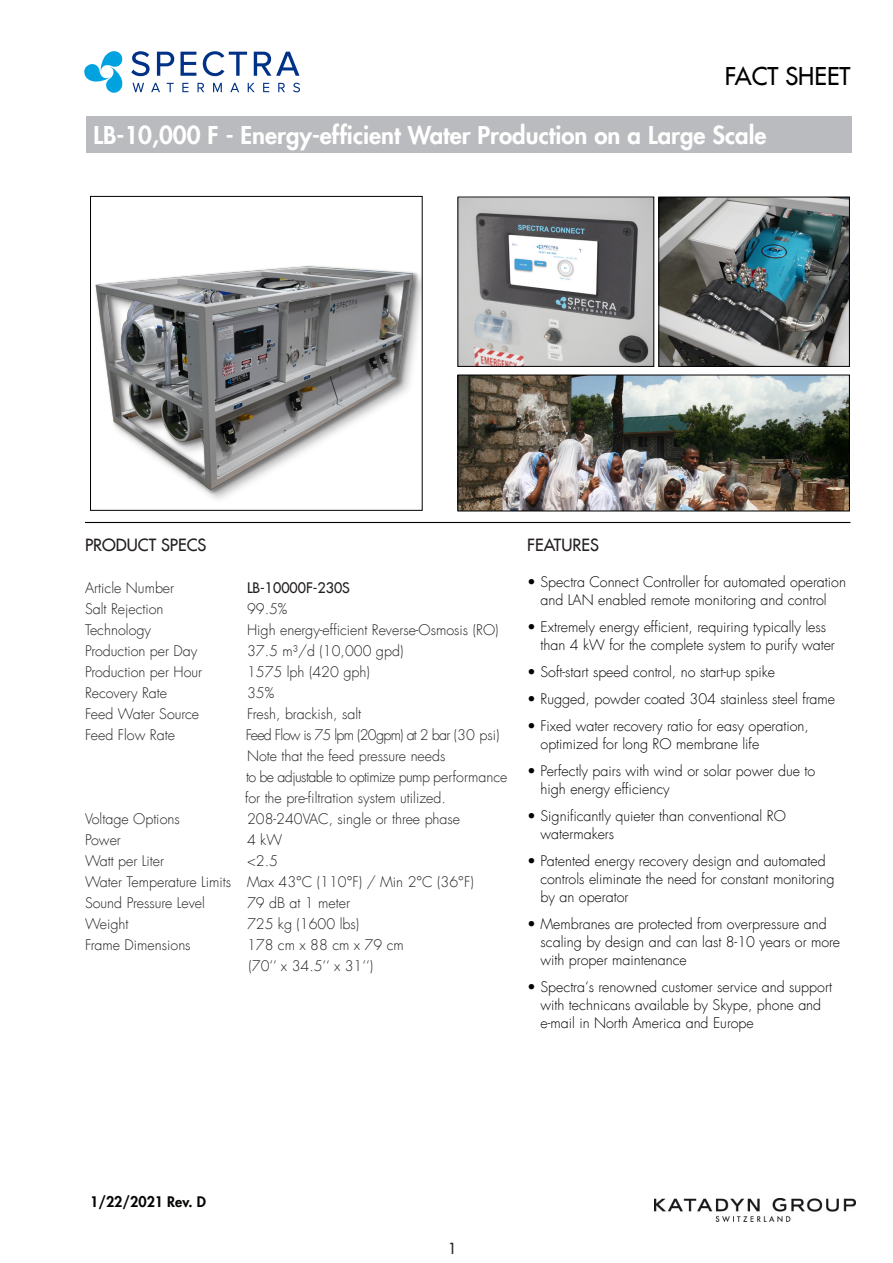
<style>
.page{position:relative;width:893px;height:1263px;background:#fff}
.page>*{position:absolute;margin:0;border:0;box-sizing:border-box;transform-origin:0 0}
.t1{font:800 24px "Futura";color:#fff}
.t2{font:24px "Futura";color:#000}
.t3{font:16.5px "Futura";color:#231f20}
.t4{font:15px "Futura";color:#231f20}
.t5{font:300 14.25px/18px "Futura Com";color:#040503}
.t6{font:300 14.25px "Futura Com";color:#231f20}
.t7{font:300 14.25px/21px "Futura Com";letter-spacing:-.04em;color:#231f20}
.t8{font:14.25px "Futura";color:#231f20}
.t9{font:800 14.25px "Futura";color:#040503}
</style>
<div class="page">
<img style="left:95px;top:265px;width:324px;height:228px">
<div style="left:90px;top:196px;width:333px;height:315px;border:1px solid #000"></div>
<hr style="left:85px;top:522px;width:765px;height:1px;background:#000">
<svg style="left:131px;top:51px;width:169px;height:41px"></svg>
<svg style="left:84px;top:51px;width:39px;height:42px"></svg>
<div style="left:86px;top:116px;width:765px;height:36px;background:#babbbe"></div>
<img style="left:660px;top:199px;width:188px;height:166px">
<div style="left:658px;top:197px;width:192px;height:170px;border:1px solid #000"></div>
<img style="left:459px;top:199px;width:193px;height:166px">
<div style="left:457px;top:197px;width:197px;height:170px;border:1px solid #000"></div>
<img style="left:459px;top:377px;width:389px;height:132px">
<div style="left:457px;top:375px;width:393px;height:136px;border:1px solid #000"></div>
<img style="left:655px;top:1198px;width:201px;height:24px">
<p class="t2" style="left:725px;top:60px;width:127px">FACT SHEET</p>
<p class="t1" style="left:94px;top:119px;width:674px">LB-10,000 F - Energy-efficient Water Production on a Large Scale</p>
<p class="t3" style="left:85px;top:534px;width:123px">PRODUCT SPECS</p>
<p class="t6" style="left:85px;top:578px;width:91px">Article Number</p>
<p class="t8" style="left:247px;top:578px;width:104px">LB-10000F-230S</p>
<p class="t6" style="left:85px;top:599px;width:80px">Salt Rejection</p>
<p class="t6" style="left:247px;top:599px;width:42px">99.5%</p>
<p class="t6" style="left:85px;top:620px;width:68px">Technology</p>
<p class="t6" style="left:247px;top:620px;width:253px">High energy-efficient Reverse-Osmosis (RO)</p>
<p class="t6" style="left:85px;top:641px;width:114px">Production per Day</p>
<p class="t6" style="left:247px;top:641px;width:158px">37.5 m³/d (10,000 gpd)</p>
<p class="t6" style="left:85px;top:662px;width:119px">Production per Hour</p>
<p class="t6" style="left:247px;top:662px;width:124px">1575 lph (420 gph)</p>
<p class="t6" style="left:85px;top:683px;width:84px">Recovery Rate</p>
<p class="t6" style="left:247px;top:683px;width:29px">35%</p>
<p class="t6" style="left:85px;top:704px;width:116px">Feed Water Source</p>
<p class="t6" style="left:247px;top:704px;width:116px">Fresh, brackish, salt</p>
<p class="t6" style="left:85px;top:725px;width:92px">Feed Flow Rate</p>
<p class="t7" style="left:246px;top:724px;width:263px">Feed Flow is 75 lpm (20gpm) at 2 bar (30 psi)<br>Note that the feed pressure needs<br>to be adjustable to optimize pump performance</p>
<p class="t6" style="left:245px;top:788px;width:202px">for the pre-filtration system utilized.</p>
<p class="t6" style="left:85px;top:809px;width:96px">Voltage Options</p>
<p class="t6" style="left:247px;top:809px;width:215px">208-240VAC, single or three phase</p>
<p class="t6" style="left:85px;top:830px;width:37px">Power</p>
<p class="t6" style="left:247px;top:830px;width:37px">4 kW</p>
<p class="t6" style="left:85px;top:851px;width:81px">Watt per Liter</p>
<p class="t6" style="left:247px;top:851px;width:32px">&lt;2.5</p>
<p class="t6" style="left:85px;top:872px;width:390px">Water Temperature Limits Max 43°C (110°F) / Min 2°C (36°F)</p>
<p class="t6" style="left:85px;top:893px;width:121px">Sound Pressure Level</p>
<p class="t6" style="left:247px;top:893px;width:104px">79 dB at 1 meter</p>
<p class="t6" style="left:85px;top:914px;width:45px">Weight</p>
<p class="t6" style="left:247px;top:914px;width:114px">725 kg (1600 lbs)</p>
<p class="t6" style="left:85px;top:935px;width:107px">Frame Dimensions</p>
<p class="t6" style="left:247px;top:935px;width:158px">178 cm x 88 cm x 79 cm</p>
<p class="t6" style="left:248px;top:956px;width:126px">(70‘‘ x 34.5‘‘ x 31‘‘)</p>
<p class="t3" style="left:527px;top:534px;width:73px">FEATURES</p>
<p class="t5" style="left:527px;top:572px;width:320px;text-align:center">• Spectra Connect Controller for automated operation and LAN enabled remote monitoring and control</p>
<p class="t5" style="left:540px;top:617px;width:296px;text-indent:-13px">• Extremely energy efficient, requiring typically less than 4 kW for the complete system to purify water</p>
<p class="t5" style="left:527px;top:662px;width:249px">• Soft-start speed control, no start-up spike</p>
<p class="t5" style="left:527px;top:689px;width:309px">• Rugged, powder coated 304 stainless steel frame</p>
<p class="t5" style="left:540px;top:716px;width:270px;text-indent:-13px">• Fixed water recovery ratio for easy operation, optimized for long RO membrane life</p>
<p class="t5" style="left:540px;top:761px;width:276px;text-indent:-13px">• Perfectly pairs with wind or solar power due to high energy efficiency</p>
<p class="t5" style="left:540px;top:806px;width:247px;text-indent:-13px">• Significantly quieter than conventional RO watermakers</p>
<p class="t5" style="left:540px;top:851px;width:296px;text-indent:-13px">• Patented energy recovery design and automated controls eliminate the need for constant monitoring by an operator</p>
<p class="t5" style="left:540px;top:914px;width:301px;text-indent:-13px">• Membranes are protected from overpressure and scaling by design and can last 8-10 years or more with proper maintenance</p>
<p class="t5" style="left:540px;top:977px;width:293px;text-indent:-13px">• Spectra‘s renowned customer service and support with technicans available by Skype, phone and e-mail in North America and Europe</p>
<p class="t9" style="left:90px;top:1192px;width:117px">1/22/2021 Rev. D</p>
<p class="t4" style="left:448px;top:1238px;width:10px">1</p>
</div>
